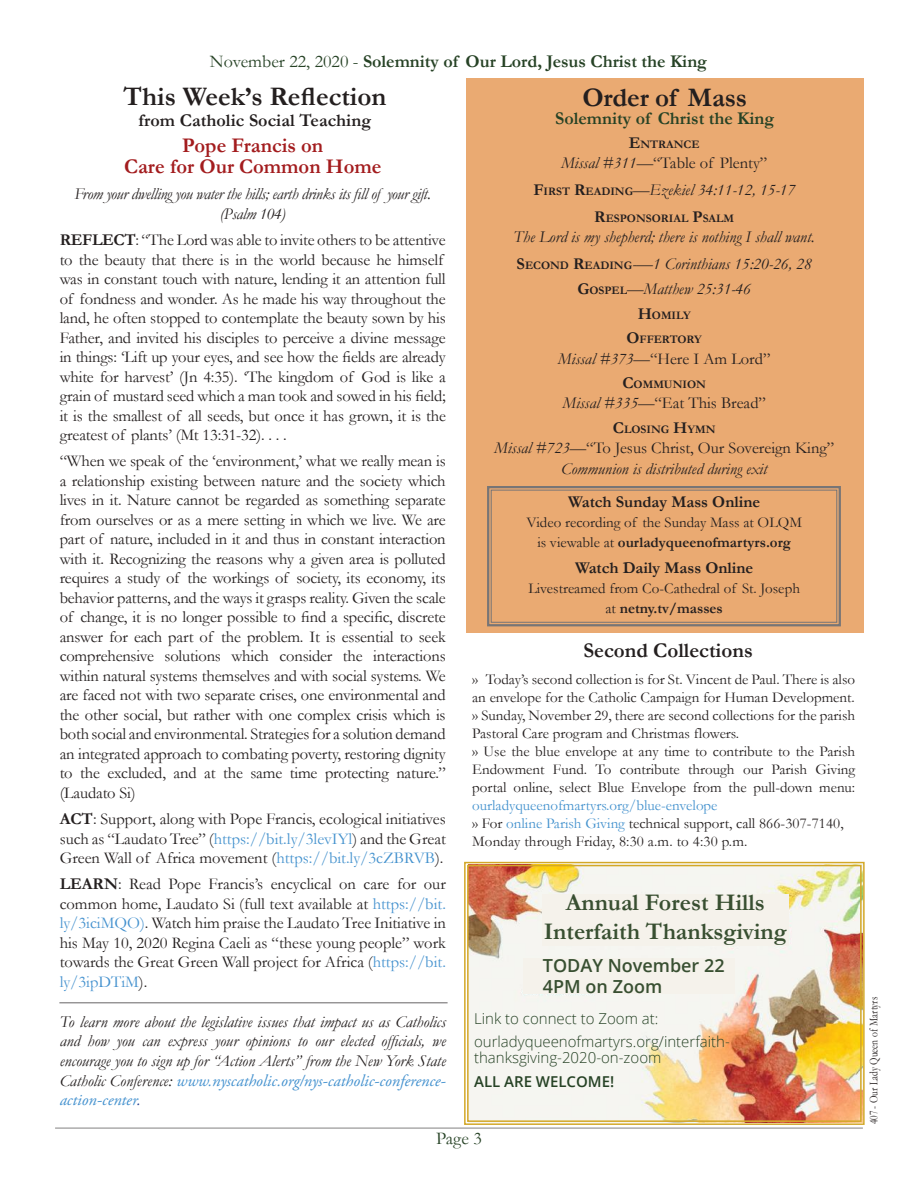
<style>
.page{position:relative;width:918px;height:1188px;background:#fff}
.page>*{position:absolute;margin:0;border:0;box-sizing:border-box;transform-origin:0 0}
.t1{font:700 27px "Garamond";color:#241f1f}
.t2{font:700 24px/28.8px "Garamond";color:#384f31;text-align:center}
.t3{font:700 21px/21px "Garamond";color:#a31c1e;text-align:center}
.t4{font:700 21px "Garamond";color:#241f1f}
.t5{font:700 18px "Garamond";color:#264225}
.t6{font:700 18px "Garamond";letter-spacing:.005em;color:#241f1f}
.t7{font:600 18px/21.6px "Open Sans";color:#384f31}
.t8{font:18px "Garamond";color:#264225}
.t9{font:16.5px/19.5px "Garamond";letter-spacing:-.01em;color:#241f1f;text-align:justify}
.t10{font:italic 16.5px/26.8px "Garamond";color:#241f1f;text-align:center}
.t11{font:italic 16.5px/19.8px "Adobe Garamond Pro";color:#4592cf}
.t12{font:italic 16.5px/19.5px "Garamond";letter-spacing:-.02em;color:#241f1f;text-align:center}
.t13{font:700 16.5px "Garamond";color:#241f1f}
.t14{font:15px/18px "Garamond";color:#241f1f}
.t15{font:300 15px/23.2px "Open Sans";color:#264225}
.t16{font:600 15px "Open Sans";color:#264225}
.t17{font:12px "Garamond";color:#241f1f;scale:.8 1}
.t18{font:700 11.55px/24.8px "Garamond";color:#241f1f;text-align:center}
.s1{font-weight:400}
.s2{font-weight:700}
.s3{color:#4492ce}
.s4{color:#4592cf}
.s5{font-family:"Garamond";color:#241f1f}
.s6{color:#284191}
.s7{font-size:16.5px}
.s8{font-style:normal}
.s9{font-weight:700;font-style:normal}
.s10{font-weight:700;font-style:normal;font-size:11.55px}
.s11{font-style:italic}
</style>
<div class="page">
<hr style="left:55px;top:1128px;width:808px;height:1px;background:#838182">
<div style="left:466px;top:79px;width:398px;height:554px;background:#eaaa72"></div>
<img style="left:464px;top:861px;width:401px;height:264px">
<div style="left:467px;top:865px;width:395px;height:257px;border:1px solid #d3a828"></div>
<div style="left:523px;top:958px;width:211px;height:36px;background:#f5f2eb"></div>
<div style="left:542px;top:894px;width:246px;height:52px;background:#f5f2eb"></div>
<svg style="left:487px;top:486px;width:354px;height:141px"></svg>
<div style="left:491px;top:490px;width:346px;height:133px;border:1px solid #777576"></div>
<hr style="left:59px;top:1002px;width:389px;height:1px;background:#777576">
<p class="t5" style="left:210px;top:49px;width:499px"><span class="s1">November 22, 2020 -</span> Solemnity of Our Lord, Jesus Christ the King</p>
<h1 class="t1" style="left:123px;top:79px;width:264px">This Week’s Reflection</h1>
<p class="t6" style="left:138px;top:108px;width:234px">from Catholic Social Teaching</p>
<p class="t3" style="left:124px;top:135px;width:259px">Pope Francis on<br>Care for Our Common Home</p>
<p class="t12" style="left:75px;top:184px;width:358px">From your dwelling you water the hills; earth drinks its fill of your gift. (Psalm 104)</p>
<p class="t9" style="left:60px;top:230px;width:388px;text-align:left"><span class="s2">REFLECT</span>: “The Lord was able to invite others to be attentive to the beauty that there is in the world because he himself was in constant touch with nature, lending it an attention full of fondness and wonder. As he made his way throughout the land, he often stopped to contemplate the beauty sown by his Father, and invited his disciples to perceive a divine message in things: ‘Lift up your eyes, and see how the fields are already white for harvest’ (Jn 4:35). ‘The kingdom of God is like a grain of mustard seed which a man took and sowed in his field; it is the smallest of all seeds, but once it has grown, it is the greatest of plants’ (Mt 13:31-32). . . .</p>
<p class="t9" style="left:60px;top:451px;width:388px">“When we speak of the ‘environment,’ what we really mean is a relationship existing between nature and the society which lives in it. Nature cannot be regarded as something separate from ourselves or as a mere setting in which we live. We are part of nature, included in it and thus in constant interaction with it. Recognizing the reasons why a given area is polluted requires a study of the workings of society, its economy, its behavior patterns, and the ways it grasps reality. Given the scale of change, it is no longer possible to find a specific, discrete answer for each part of the problem. It is essential to seek comprehensive solutions which consider the interactions within natural systems themselves and with social systems. We are faced not with two separate crises, one environmental and the other social, but rather with one complex crisis which is both social and environmental. Strategies for a solution demand an integrated approach to combating poverty, restoring dignity to the excluded, and at the same time protecting nature.” (Laudato Si)</p>
<p class="t9" style="left:60px;top:809px;width:388px"><span class="s2">ACT</span>: Support, along with Pope Francis, ecological initiatives such as “Laudato Tree” (<span class="s3">https://bit.ly/3levIYl</span>) and the Great Green Wall of Africa movement (<span class="s3">https://bit.ly/3cZBRVB</span>).</p>
<p class="t9" style="left:60px;top:874px;width:388px"><span class="s2">LEARN</span>: Read Pope Francis’s encyclical on care for our common home, Laudato Si (full text available at <span class="s4">https://bit. ly/3iciMQO)</span>. Watch him praise the Laudato Tree Initiative in his May 10, 2020 Regina Caeli as “these young people” work towards the Great Green Wall project for Africa (<span class="s4">https://bit. ly/3ipDTiM</span>).</p>
<p class="t10" style="left:60px;top:1011px;width:388px;line-height:19.5px;text-align:justify">To learn more about the legislative issues that impact us as Catholics and how you can express your opinions to our elected officials, we encourage you to sign up for “Action Alerts” from the New York State</p>
<p class="t11" style="left:60px;top:1071px;width:388px"><span class="s5">Catholic Conference:</span> www.nyscatholic.org/nys-catholic-conference&shy;action-center<span class="s6">.</span></p>
<h1 class="t1" style="left:583px;top:79px;width:166px">Order of Mass</h1>
<p class="t5" style="left:555px;top:107px;width:221px">Solemnity of Christ the King</p>
<p class="t18" style="left:629px;top:132px;width:72px"><span class="s7">E</span>NTRANCE</p>
<p class="t10" style="left:533px;top:149px;width:263px">Missal #311—<span class="s8">“Table of Plenty”<br></span><span class="s9">F</span><span class="s10">IRST</span> <span class="s9">R</span><span class="s10">EADING</span>—Ezekiel 34:11-12, 15-17</p>
<p class="t18" style="left:594px;top:206px;width:141px"><span class="s7">R</span>ESPONSORIAL <span class="s7">P</span>SALM</p>
<p class="t10" style="left:514px;top:223px;width:303px;text-align:left">The Lord is my shepherd; there is nothing I shall want.<br><span class="s9">S</span><span class="s10">ECOND</span> <span class="s9">R</span><span class="s10">EADING</span> -—1 Corinthians 15:20-26, 28</p>
<p class="t10" style="left:577px;top:275px;width:175px"><span class="s9">G</span><span class="s10">OSPEL</span>—Matthew 25:31-46</p>
<p class="t18" style="left:627px;top:303px;width:77px"><span class="s7">H</span>OMILY<br><span class="s7">O</span>FFERTORY</p>
<p class="t9" style="left:558px;top:348px;width:214px"><span class="s11">Missal #373—</span>“Here I Am Lord”</p>
<p class="t18" style="left:622px;top:372px;width:85px"><span class="s7">C</span>OMMUNION</p>
<p class="t9" style="left:562px;top:393px;width:205px"><span class="s11">Missal #335—</span>“Eat This Bread”</p>
<p class="t18" style="left:613px;top:417px;width:94px"><span class="s7">C</span>LOSING <span class="s7">H</span>YMN</p>
<p class="t10" style="left:494px;top:438px;width:342px;line-height:20.1px">Missal #723—<span class="s8">“To Jesus Christ, Our Sovereign King”<br></span>Communion is distributed during exit</p>
<p class="t13" style="left:568px;top:490px;width:194px">Watch Sunday Mass Online</p>
<p class="t14" style="left:526px;top:512px;width:277px;line-height:19.8px;text-align:center">Video recording of the Sunday Mass at OLQM is viewable at <span class="s2">ourladyqueenofmartyrs.org</span></p>
<p class="t13" style="left:575px;top:557px;width:180px">Watch Daily Mass Online</p>
<p class="t14" style="left:528px;top:578px;width:273px;line-height:19.8px;text-align:center">Livestreamed from Co-Cathedral of St. Joseph at <span class="s2">netny.tv/masses</span></p>
<p class="t4" style="left:584px;top:636px;width:171px">Second Collections</p>
<p class="t14" style="left:472px;top:670px;width:384px">›› Today’s second collection is for St. Vincent de Paul. There is also an envelope for the Catholic Campaign for Human Development. ›› Sunday, November 29, there are second collections for the parish Pastoral Care program and Christmas flowers.<br>›› Use the blue envelope at any time to contribute to the Parish Endowment Fund. To contribute through our Parish Giving portal online, select Blue Envelope from the pull-down menu:</p>
<p class="t14" style="left:472px;top:796px;width:373px"><span class="s3">ourladyqueenofmartyrs.org/blue-envelope<br></span>›› For <span class="s3">online Parish Giving</span> technical support, call 866-307-7140,<br>Monday through Friday, 8:30 a.m. to 4:30 p.m.</p>
<h2 class="t2" style="left:544px;top:888px;width:245px">Annual Forest Hills<br>Interfaith Thanksgiving</h2>
<p class="t7" style="left:543px;top:954px;width:183px">TODAY November 22<br>4PM on Zoom</p>
<p class="t15" style="left:474px;top:1006px;width:257px">Link to connect to Zoom at: ourladyqueenofmartyrs.org/interfaith-</p>
<p class="t15" style="left:474px;top:1046px;width:189px">thanksgiving-2020-on-zoom</p>
<p class="t16" style="left:474px;top:1071px;width:142px">ALL ARE WELCOME!</p>
<p class="t8" style="left:436px;top:1126px;width:47px">Page 3</p>
<p class="t17" style="left:866px;top:1124px;width:161px;rotate:-90deg">407 - Our Lady Queen of Martyrs</p>
</div>
